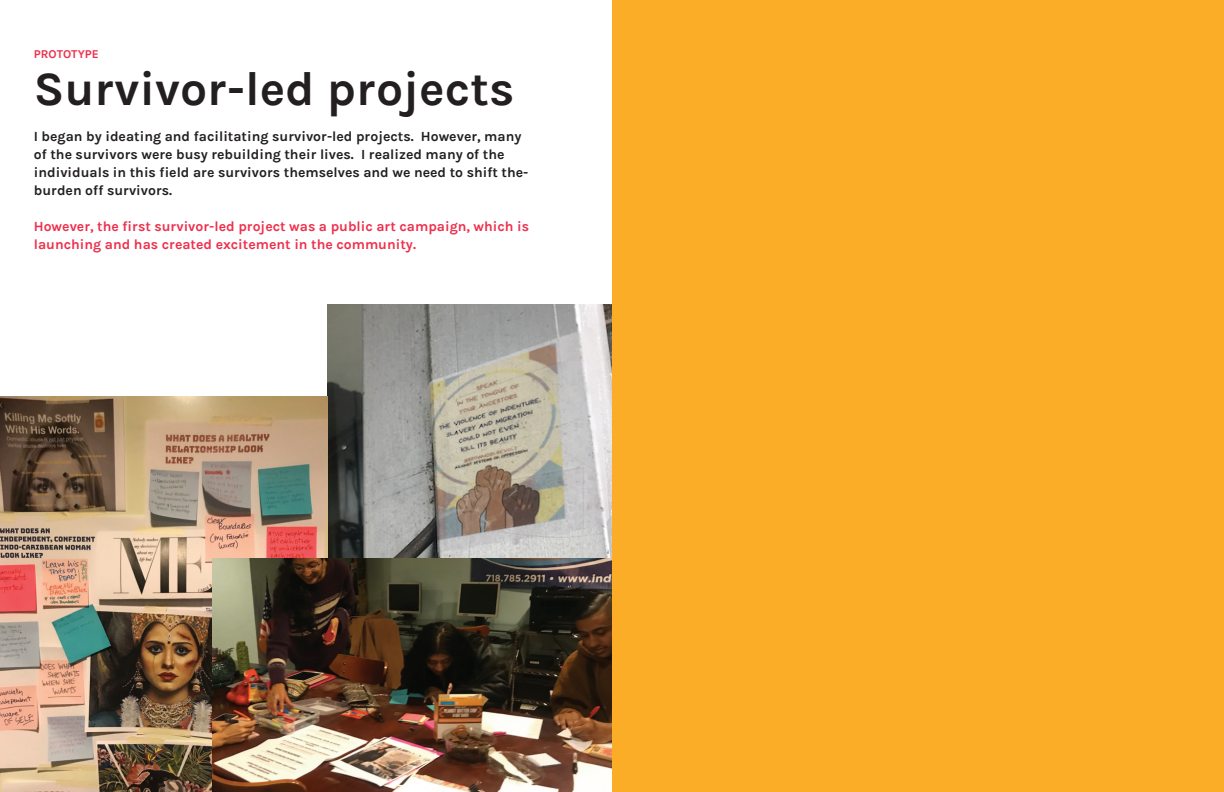
<style>
.page{position:relative;width:1224px;height:792px;background:#fff}
.page>*{position:absolute;margin:0;border:0;box-sizing:border-box;transform-origin:0 0}
.t1{font:700 48px "Karla";color:#231f20}
.t2{font:700 14px/18px "Karla";color:#231f20}
.t3{font:700 14px/18px "Karla";color:#ee2f4c}
.t4{font:700 12px "Karla";color:#ee2f4c}
</style>
<div class="page">
<img style="left:328px;top:304px;width:284px;height:254px">
<img style="left:0;top:396px;width:328px;height:396px">
<img style="left:213px;top:558px;width:399px;height:234px">
<div style="left:612px;top:0;width:612px;height:792px;background:#fbad28"></div>
<p class="t4" style="left:34px;top:47px;width:67px">PROTOTYPE</p>
<h1 class="t1" style="left:34px;top:61px;width:482px">Survivor-led projects</h1>
<p class="t2" style="left:34px;top:127px;width:496px">I began by ideating and facilitating survivor-led projects. However, many of the survivors were busy rebuilding their lives. I realized many of the individuals in this field are survivors themselves and we need to shift the&shy;burden off survivors.</p>
<p class="t3" style="left:34px;top:217px;width:497px">However, the first survivor-led project was a public art campaign, which is launching and has created excitement in the community.</p>
</div>
